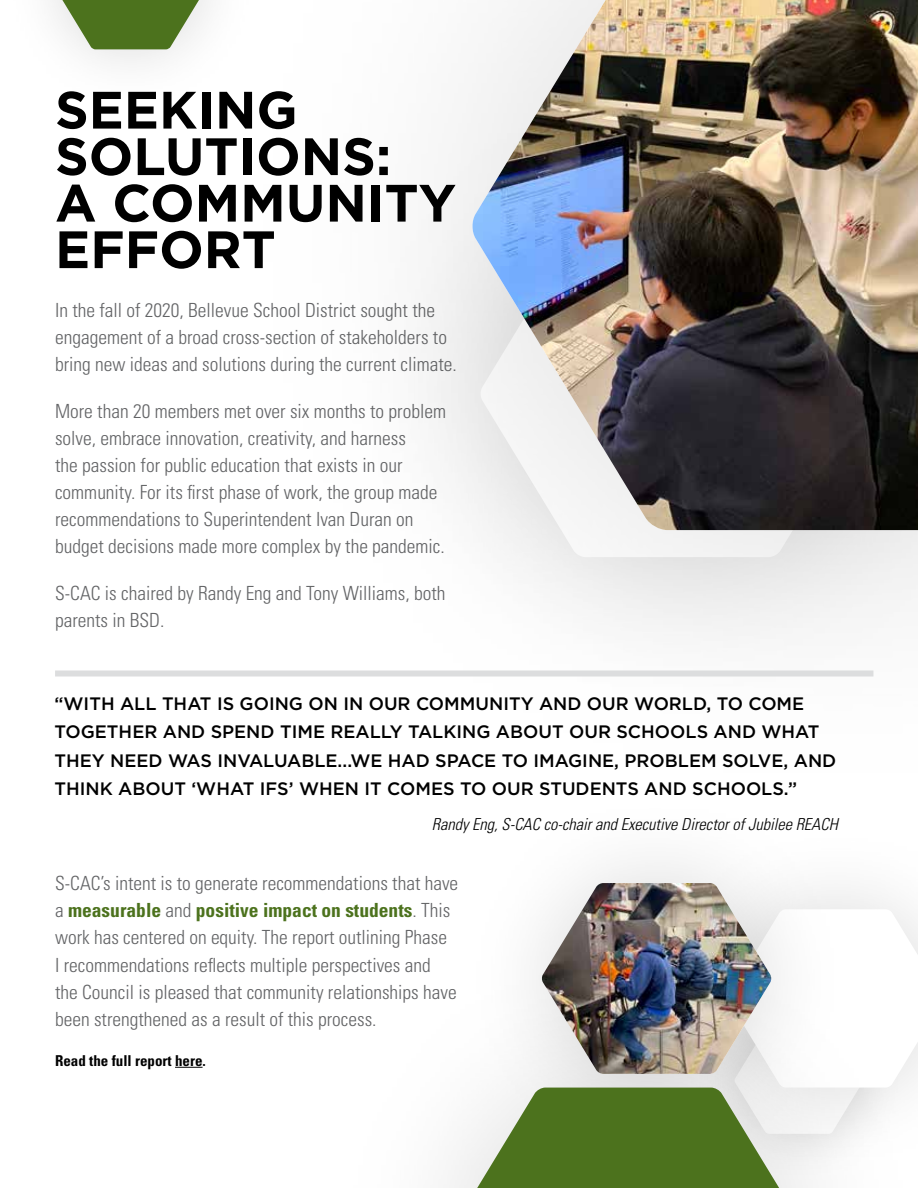
<style>
.page{position:relative;width:918px;height:1188px;background:#fff}
.page>*{position:absolute;margin:0;border:0;box-sizing:border-box;transform-origin:0 0}
.t1{font:700 52.5px/46.5px "Gotham";color:#000}
.t2{font:300 condensed 19.5px/27px "Univers LT Std";color:#636466}
.t3{font:500 18px/28.5px "Gotham";color:#000}
.t4{font:italic 300 condensed 16.5px "Univers LT Std";color:#000}
.t5{font:700 condensed 15px "Univers LT Std";color:#000}
.s1{font-weight:700;color:#4c721d}
</style>
<div class="page">
<div style="left:204px;top:0;width:714px;height:822px;background:#000;opacity:.15"></div>
<img style="left:471px;top:0;width:447px;height:530px">
<div style="left:458px;top:792px;width:397px;height:373px;background:#fefefe"></div>
<img style="left:565px;top:883px;width:207px;height:26px">
<svg style="left:175px;top:1067px;width:28px;height:1px"></svg>
<div style="left:0;top:0;width:262px;height:110px;background:#fefefe"></div>
<svg style="left:55px;top:0;width:152px;height:49px"></svg>
<img style="left:450px;top:909px;width:468px;height:279px">
<div style="left:55px;top:670px;width:818px;height:6px;background:#dcddde"></div>
<h1 class="t1" style="left:55px;top:86px;width:403px">SEEKING<br>SOLUTIONS:<br>A COMMUNITY<br>EFFORT</h1>
<p class="t2" style="left:55px;top:296px;width:403px">In the fall of 2020, Bellevue School District sought the engagement of a broad cross-section of stakeholders to bring new ideas and solutions during the current climate.</p>
<p class="t2" style="left:55px;top:398px;width:392px">More than 20 members met over six months to problem solve, embrace innovation, creativity, and harness<br>the passion for public education that exists in our community. For its first phase of work, the group made recommendations to Superintendent Ivan Duran on budget decisions made more complex by the pandemic.</p>
<p class="t2" style="left:55px;top:580px;width:392px">S-CAC is chaired by Randy Eng and Tony Williams, both parents in BSD.</p>
<p class="t3" style="left:55px;top:689px;width:783px">“WITH ALL THAT IS GOING ON IN OUR COMMUNITY AND OUR WORLD, TO COME TOGETHER AND SPEND TIME REALLY TALKING ABOUT OUR SCHOOLS AND WHAT THEY NEED WAS INVALUABLE...WE HAD SPACE TO IMAGINE, PROBLEM SOLVE, AND THINK ABOUT ‘WHAT IFS’ WHEN IT COMES TO OUR STUDENTS AND SCHOOLS.”</p>
<p class="t4" style="left:432px;top:814px;width:407px">Randy Eng, S-CAC co-chair and Executive Director of Jubilee REACH</p>
<p class="t2" style="left:55px;top:870px;width:405px">S-CAC’s intent is to generate recommendations that have a <span class="s1">measurable</span> and <span class="s1">positive impact on students</span>. This work has centered on equity. The report outlining Phase<br>I recommendations reflects multiple perspectives and the Council is pleased that community relationships have been strengthened as a result of this process.</p>
<p class="t5" style="left:55px;top:1051px;width:152px">Read the full report here.</p>
</div>
